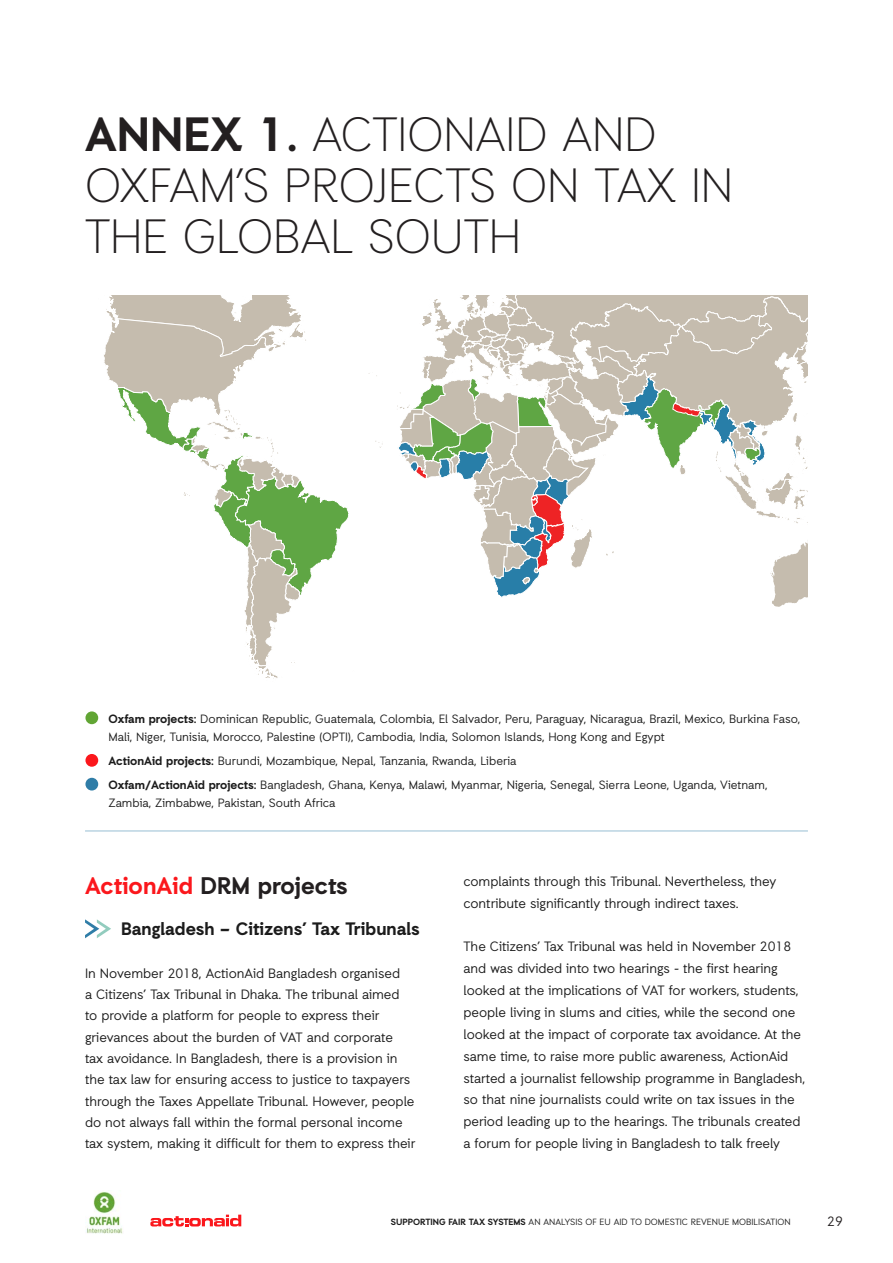
<style>
.page{position:relative;width:893px;height:1263px;background:#fff}
.page>*{position:absolute;margin:0;border:0;box-sizing:border-box;transform-origin:0 0}
.t1{font:300 48px/51px "Auxilia";color:#231f20}
.t2{font:700 24px "Auxilia";color:#231f20}
.t3{font:700 18px "Auxilia";color:#1c1c1c}
.t4{font:13.5px/21.9px "Auxilia";letter-spacing:-.005em;color:#1c1c1c}
.t5{font:13.5px "Auxilia";color:#231f20}
.t6{font:12px/18px "Auxilia";color:#1c1c1c}
.t7{font:9px "Auxilia";color:#1c1c1c}
.s1{font-weight:700}
.s2{color:#fb171c}
</style>
<div class="page">
<svg style="left:150px;top:1214px;width:91px;height:12px"></svg>
<img style="left:86px;top:1191px;width:37px;height:43px">
<svg style="left:85px;top:919px;width:26px;height:19px"></svg>
<svg style="left:104px;top:296px;width:245px;height:383px"></svg>
<svg style="left:397px;top:296px;width:411px;height:311px"></svg>
<hr style="left:85px;top:830px;width:723px;height:1px;background:#97bed3">
<div style="left:85px;top:711px;width:13px;height:13px;background:#61a534;border-radius:50%"></div>
<div style="left:85px;top:754px;width:13px;height:13px;background:#fb171c;border-radius:50%"></div>
<div style="left:85px;top:778px;width:13px;height:12px;background:#2f7da7;border-radius:50%"></div>
<p class="t1" style="left:85px;top:107px;width:573px"><span class="s1">ANNEX 1.</span> ACTIONAID AND</p>
<p class="t1" style="left:85px;top:158px;width:650px">OXFAM’S PROJECTS ON TAX IN<br>THE GLOBAL SOUTH</p>
<p class="t6" style="left:108px;top:709px;width:693px"><span class="s1">Oxfam projects:</span> Dominican Republic, Guatemala, Colombia, El Salvador, Peru, Paraguay, Nicaragua, Brazil, Mexico, Burkina Faso,<br>Mali, Niger, Tunisia, Morocco, Palestine (OPTI), Cambodia, India, Solomon Islands, Hong Kong and Egypt</p>
<p class="t6" style="left:108px;top:751px;width:410px"><span class="s1">ActionAid projects:</span> Burundi, Mozambique, Nepal, Tanzania, Rwanda, Liberia</p>
<p class="t6" style="left:108px;top:775px;width:661px"><span class="s1">Oxfam/ActionAid projects:</span> Bangladesh, Ghana, Kenya, Malawi, Myanmar, Nigeria, Senegal, Sierra Leone, Uganda, Vietnam,<br>Zambia, Zimbabwe, Pakistan, South Africa</p>
<p class="t2" style="left:85px;top:870px;width:264px"><span class="s2">ActionAid</span> DRM projects</p>
<p class="t3" style="left:121px;top:918px;width:300px">Bangladesh – Citizens’ Tax Tribunals</p>
<p class="t4" style="left:85px;top:962px;width:332px;line-height:21.3px">In November 2018, ActionAid Bangladesh organised<br>a Citizens’ Tax Tribunal in Dhaka. The tribunal aimed<br>to provide a platform for people to express their grievances about the burden of VAT and corporate<br>tax avoidance. In Bangladesh, there is a provision in the tax law for ensuring access to justice to taxpayers through the Taxes Appellate Tribunal. However, people do not always fall within the formal personal income tax system, making it difficult for them to express their</p>
<p class="t4" style="left:463px;top:870px;width:314px">complaints through this Tribunal. Nevertheless, they contribute significantly through indirect taxes.</p>
<p class="t4" style="left:463px;top:935px;width:343px">The Citizens’ Tax Tribunal was held in November 2018 and was divided into two hearings - the first hearing looked at the implications of VAT for workers, students, people living in slums and cities, while the second one looked at the impact of corporate tax avoidance. At the same time, to raise more public awareness, ActionAid started a journalist fellowship programme in Bangladesh, so that nine journalists could write on tax issues in the period leading up to the hearings. The tribunals created a forum for people living in Bangladesh to talk freely</p>
<p class="t7" style="left:391px;top:1217px;width:401px"><span class="s1">SUPPORTING FAIR TAX SYSTEMS</span> AN ANALYSIS OF EU AID TO DOMESTIC REVENUE MOBILISATION</p>
<p class="t5" style="left:827px;top:1213px;width:17px">29</p>
</div>
